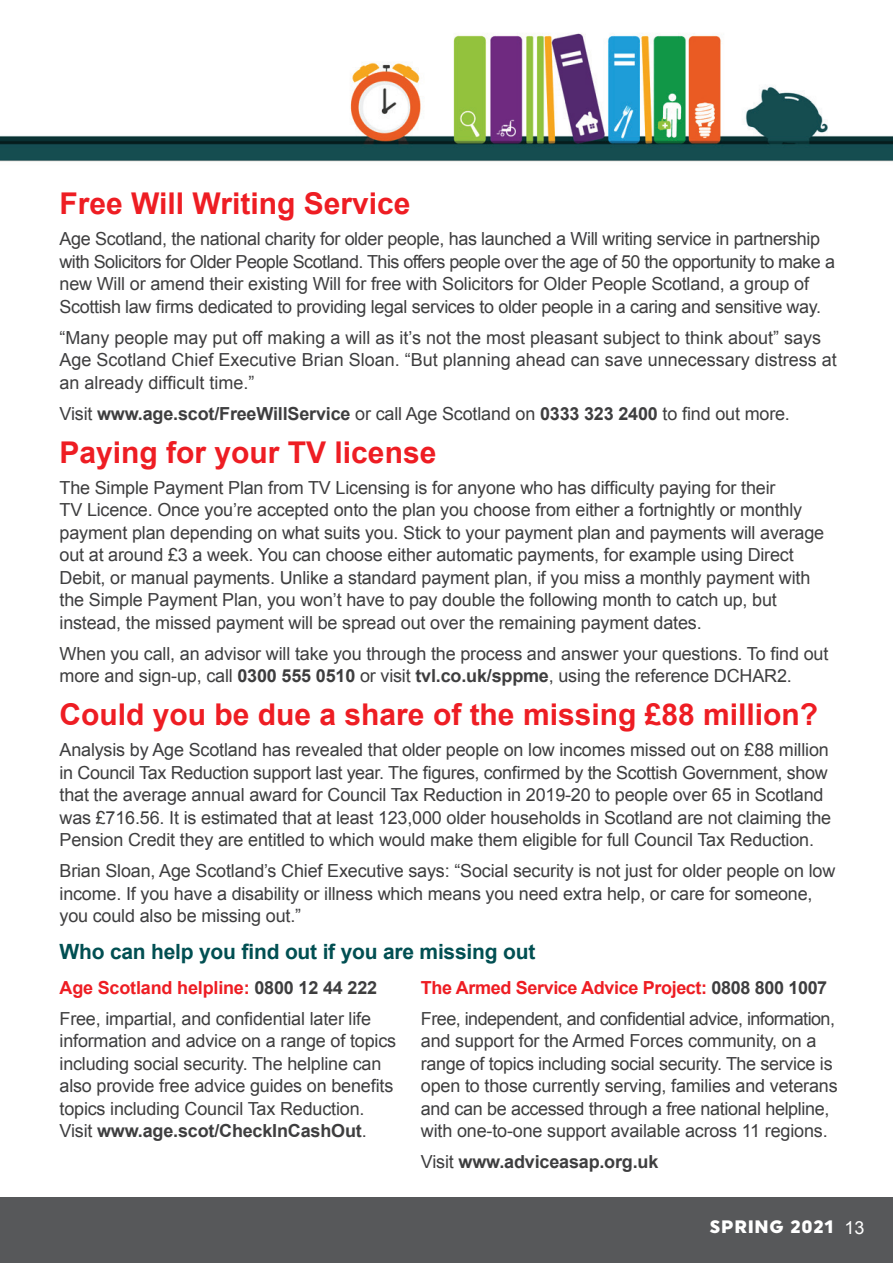
<style>
.page{position:relative;width:893px;height:1263px;background:#fff}
.page>*{position:absolute;margin:0;border:0;box-sizing:border-box;transform-origin:0 0}
.t1{font:700 30px "Arial";color:#ee1d23}
.t2{font:700 21px "Arial";letter-spacing:-.01em;color:#014f52}
.t3{font:18px/22.5px "Arial";letter-spacing:-.01em;color:#3e3e3f}
.t4{font:700 18px "Arial";letter-spacing:-.01em;color:#3e3e3f}
.t5{font:18px/31px "Arial";letter-spacing:-.03em;color:#3e3e3f}
.t6{font:900 18px "Uniform";letter-spacing:.04em;color:#fff}
.s1{font-weight:400}
.s2{font-weight:700}
.s3{font-weight:700;color:#ee1d23}
.s4{font-family:"Arial";font-weight:400}
</style>
<div class="page">
<div style="left:0;top:1197px;width:893px;height:66px;background:#57585a"></div>
<img style="left:0;top:33px;width:893px;height:129px">
<h1 class="t1" style="left:60px;top:184px;width:352px">Free Will Writing Service</h1>
<p class="t3" style="left:60px;top:228px;width:777px">Age Scotland, the national charity for older people, has launched a Will writing service in partnership with Solicitors for Older People Scotland. This offers people over the age of 50 the opportunity to make a new Will or amend their existing Will for free with Solicitors for Older People Scotland, a group of Scottish law firms dedicated to providing legal services to older people in a caring and sensitive way.</p>
<p class="t3" style="left:60px;top:327px;width:779px">“Many people may put off making a will as it’s not the most pleasant subject to think about” says<br>Age Scotland Chief Executive Brian Sloan. “But planning ahead can save unnecessary distress at an already difficult time.”</p>
<p class="t4" style="left:60px;top:402px;width:732px"><span class="s1">Visit</span> www.age.scot/FreeWillService <span class="s1">or call Age Scotland on</span> 0333 323 2400 <span class="s1">to find out more.</span></p>
<h1 class="t1" style="left:60px;top:432px;width:378px">Paying for your TV license</h1>
<p class="t3" style="left:60px;top:476px;width:766px">The Simple Payment Plan from TV Licensing is for anyone who has difficulty paying for their<br>TV Licence. Once you’re accepted onto the plan you choose from either a fortnightly or monthly payment plan depending on what suits you. Stick to your payment plan and payments will average out at around £3 a week. You can choose either automatic payments, for example using Direct Debit, or manual payments. Unlike a standard payment plan, if you miss a monthly payment with the Simple Payment Plan, you won’t have to pay double the following month to catch up, but instead, the missed payment will be spread out over the remaining payment dates.</p>
<p class="t3" style="left:60px;top:642px;width:770px">When you call, an advisor will take you through the process and answer your questions. To find out more and sign-up, call <span class="s2">0300 555 0510</span> or visit <span class="s2">tvl.co.uk/sppme</span>, using the reference DCHAR2.</p>
<h1 class="t1" style="left:60px;top:695px;width:760px">Could you be due a share of the missing £88 million?</h1>
<p class="t3" style="left:60px;top:739px;width:773px">Analysis by Age Scotland has revealed that older people on low incomes missed out on £88 million in Council Tax Reduction support last year. The figures, confirmed by the Scottish Government, show that the average annual award for Council Tax Reduction in 2019-20 to people over 65 in Scotland was £716.56. It is estimated that at least 123,000 older households in Scotland are not claiming the Pension Credit they are entitled to which would make them eligible for full Council Tax Reduction.</p>
<p class="t3" style="left:60px;top:860px;width:777px">Brian Sloan, Age Scotland’s Chief Executive says: “Social security is not just for older people on low income. If you have a disability or illness which means you need extra help, or care for someone, you could also be missing out.”</p>
<p class="t2" style="left:60px;top:937px;width:477px">Who can help you find out if you are missing out</p>
<p class="t3" style="left:60px;top:972px;width:319px;line-height:31px"><span class="s3">Age Scotland helpline:</span> <span class="s2">0800 12 44 222<br></span>Free, impartial, and confidential later life</p>
<p class="t3" style="left:60px;top:1030px;width:338px">information and advice on a range of topics including social security. The helpline can also provide free advice guides on benefits topics including Council Tax Reduction.<br>Visit <span class="s2">www.age.scot/CheckInCashOut</span>.</p>
<p class="t5" style="left:421px;top:972px;width:416px"><span class="s3">The Armed Service Advice Project:</span> <span class="s2">0808 800 1007<br></span>Free, independent, and confidential advice, information,</p>
<p class="t3" style="left:421px;top:1030px;width:418px">and support for the Armed Forces community, on a range of topics including social security. The service is open to those currently serving, families and veterans and can be accessed through a free national helpline, with one-to-one support available across 11 regions.</p>
<p class="t4" style="left:421px;top:1150px;width:239px"><span class="s1">Visit</span> www.adviceasap.org.uk</p>
<p class="t6" style="left:710px;top:1216px;width:156px">SPRING 2021 <span class="s4">13</span></p>
</div>
